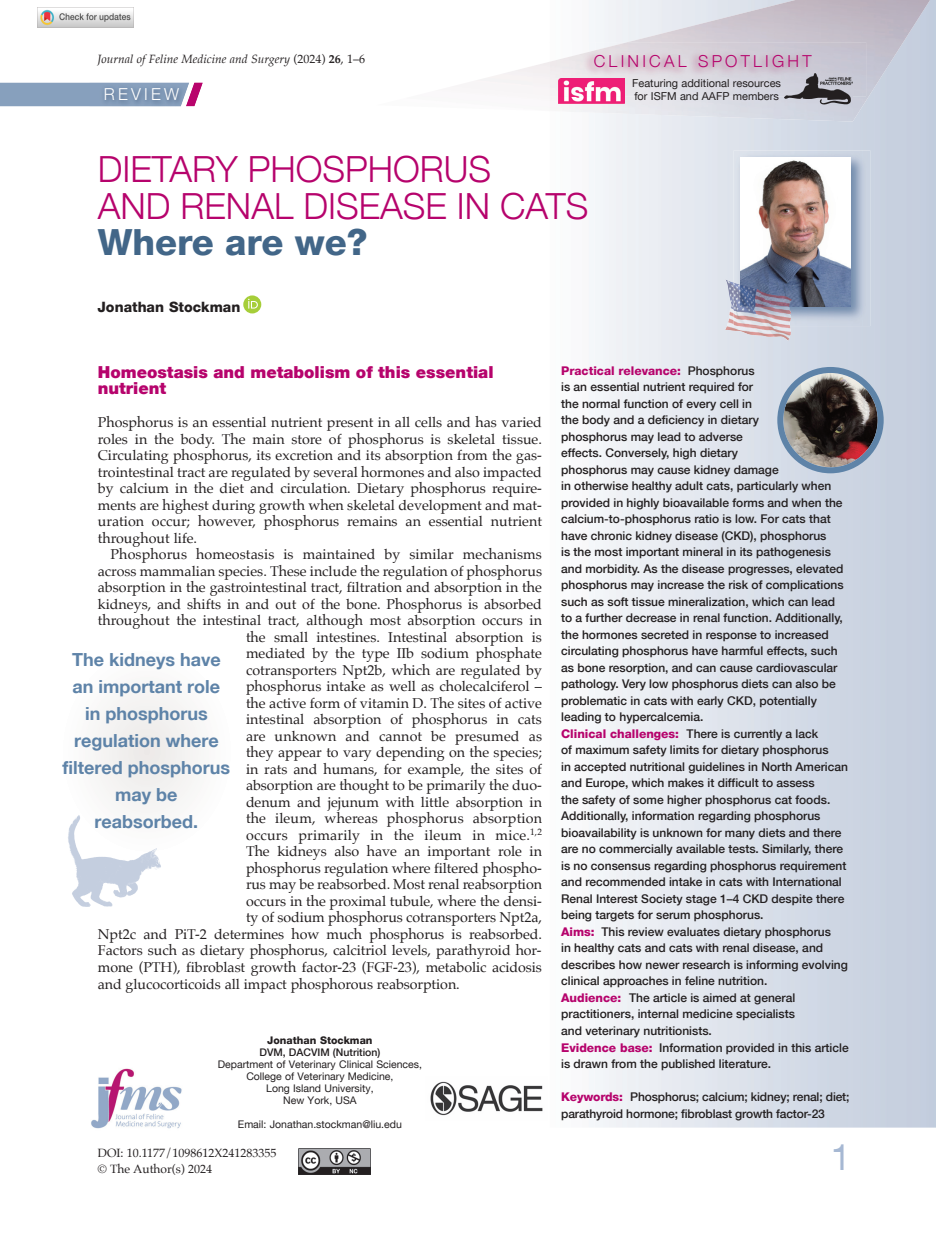
<style>
.page{position:relative;width:936px;height:1234px;background:#fff}
.page>*{position:absolute;margin:0;border:0;box-sizing:border-box;transform-origin:0 0}
.t1{font:300 36px/36px "Helvetica Neue CE";color:#b6036c}
.t2{font:800 36px "Helvetica Neue CE";color:#426688}
.t3{font:36px "Helvetica Neue CE";color:#a6b8d3}
.t4{font:700 18px/27px "Helvetica Neue CE";color:#5e83a8;text-align:center}
.t5{font:900 16.5px/16.5px "Helvetica Neue CE";color:#b6036c}
.t6{font:300 16.5px "Helvetica Neue";letter-spacing:.195em;color:#b6036c}
.t7{font:300 16.5px "Helvetica Neue";letter-spacing:.195em;color:#fff}
.t8{font:14.25px/16.5px "Palatino";color:#231f20;text-align:justify}
.t9{font:800 14.25px "Helvetica Neue CE";color:#231f20}
.t10{font:500 12px/16.5px "Helvetica Neue CE";color:#231f20}
.t11{font:12px/15.9px "Palatino";color:#231f20}
.t12{font:italic 12px "Palatino";color:#231f20}
.t13{font:10.95px/13.2px "Helvetica Neue CE";color:#231f20}
.t14{font:10.5px/12px "Helvetica Neue CE";color:#231f20;text-align:center}
.t15{font:500 10.5px "Helvetica Neue CE";color:#231f20}
.t16{font:800 10.5px "Helvetica Neue CE";color:#231f20}
.s1{font-style:normal}
.s2{font-weight:700;font-style:normal}
.s3{font-weight:800;color:#b6036c}
</style>
<div class="page">
<div style="left:95px;top:690px;width:104px;height:118px;background:#f4f3f2"></div>
<img style="left:91px;top:1068px;width:91px;height:61px">
<img style="left:430px;top:1081px;width:113px;height:35px">
<svg style="left:777px;top:367px;width:106px;height:106px;background:#737279"></svg>
<img style="left:733px;top:150px;width:137px;height:176px">
<img style="left:740px;top:157px;width:110px;height:149px">
<div style="left:0;top:83px;width:89px;height:23px;background:#87a0bd"></div>
<img style="left:89px;top:82px;width:114px;height:25px">
<img style="left:89px;top:83px;width:97px;height:23px">
<img style="left:186px;top:83px;width:17px;height:23px">
<img style="left:550px;top:0;width:383px;height:122px">
<img style="left:558px;top:96px;width:66px;height:7px">
<svg style="left:784px;top:96px;width:68px;height:8px"></svg>
<img style="left:550px;top:42px;width:316px;height:54px">
<img style="left:784px;top:74px;width:68px;height:22px">
<img style="left:68px;top:808px;width:98px;height:99px">
<img style="left:725px;top:279px;width:66px;height:61px">
<img style="left:733px;top:282px;width:58px;height:44px">
<img style="left:740px;top:284px;width:51px;height:22px">
<div style="left:243px;top:295px;width:18px;height:18px;background:#a6ce39;border-radius:50%"></div>
<svg style="left:248px;top:299px;width:10px;height:9px"></svg>
<img style="left:298px;top:1148px;width:73px;height:25px">
<img style="left:38px;top:7px;width:96px;height:20px">
<p class="t12" style="left:97px;top:53px;width:269px">Journal of Feline Medicine and Surgery <span class="s1">(2024)</span> <span class="s2">26</span><span class="s1">, 1–6</span></p>
<h3 class="t6" style="left:593px;top:51px;width:219px">CLINICAL SPOTLIGHT</h3>
<p class="t13" style="left:632px;top:77px;width:150px">Featuring additional resources for ISFM and AAFP members</p>
<h3 class="t7" style="left:104px;top:84px;width:77px">REVIEW</h3>
<h1 class="t1" style="left:98px;top:155px;width:492px">DIETARY PHOSPHORUS<br>AND RENAL DISEASE IN CATS</h1>
<h1 class="t2" style="left:98px;top:227px;width:271px">Where are we?</h1>
<p class="t9" style="left:97px;top:301px;width:144px">Jonathan Stockman</p>
<h3 class="t5" style="left:98px;top:365px;width:397px">Homeostasis and metabolism of this essential nutrient</h3>
<p class="t8" style="left:98px;top:415px;width:445px">Phosphorus is an essential nutrient present in all cells and has varied roles in the body. The main store of phosphorus is skeletal tissue.<br>Circulating phosphorus, its excretion and its absorption from the gas&shy;trointestinal tract are regulated by several hormones and also impacted by calcium in the diet and circulation. dietary phosphorus require&shy;ments are highest during growth when skeletal development and mat&shy;uration occur; however, phosphorus remains an essential nutrient throughout life.</p>
<p class="t8" style="left:111px;top:547px;width:433px">Phosphorus homeostasis is maintained by similar mechanisms</p>
<p class="t8" style="left:98px;top:563px;width:445px">across mammalian species. These include the regulation of phosphorus</p>
<p class="t8" style="left:98px;top:580px;width:445px">absorption in the gastrointestinal tract, filtration and absorption in the</p>
<p class="t8" style="left:98px;top:596px;width:445px">kidneys, and shifts in and out of the bone. Phosphorus is absorbed</p>
<p class="t8" style="left:98px;top:613px;width:445px">throughout the intestinal tract, although most absorption occurs in</p>
<p class="t8" style="left:246px;top:629px;width:297px">the small intestines. intestinal absorption is</p>
<p class="t8" style="left:246px;top:646px;width:297px">mediated by the type iib sodium phosphate</p>
<p class="t8" style="left:246px;top:662px;width:297px">cotransporters Npt2b, which are regulated by</p>
<p class="t8" style="left:246px;top:679px;width:297px">phosphorus intake as well as cholecalciferol –</p>
<p class="t8" style="left:246px;top:695px;width:297px">the active form of vitamin d. The sites of active</p>
<p class="t8" style="left:246px;top:712px;width:297px">intestinal absorption of phosphorus in cats</p>
<p class="t8" style="left:246px;top:728px;width:297px">are unknown and cannot be presumed as</p>
<p class="t8" style="left:246px;top:745px;width:297px">they appear to vary depending on the species;</p>
<p class="t8" style="left:246px;top:761px;width:297px">in rats and humans, for example, the sites of</p>
<p class="t8" style="left:246px;top:778px;width:297px">absorption are thought to be primarily the duo-</p>
<p class="t8" style="left:246px;top:794px;width:297px">denum and jejunum with little absorption in</p>
<p class="t8" style="left:246px;top:811px;width:297px">the ileum, whereas phosphorus absorption</p>
<p class="t8" style="left:246px;top:827px;width:297px">occurs primarily in the ileum in mice.<sup>1,2</sup></p>
<p class="t8" style="left:246px;top:844px;width:297px">The kidneys also have an important role in</p>
<p class="t8" style="left:246px;top:860px;width:297px">phosphorus regulation where filtered phospho-</p>
<p class="t8" style="left:246px;top:877px;width:297px">rus may be reabsorbed. Most renal reabsorption</p>
<p class="t8" style="left:246px;top:893px;width:297px">occurs in the proximal tubule, where the densi-</p>
<p class="t8" style="left:246px;top:910px;width:297px">ty of sodium phosphorus cotransporters Npt2a,</p>
<p class="t8" style="left:98px;top:926px;width:445px">Npt2c and PiT-2 determines how much phosphorus is reabsorbed.</p>
<p class="t8" style="left:98px;top:943px;width:445px">Factors such as dietary phosphorus, calcitriol levels, parathyroid hor-</p>
<p class="t8" style="left:98px;top:959px;width:445px">mone (PTH), fibroblast growth factor-23 (FGF-23), metabolic acidosis</p>
<p class="t8" style="left:98px;top:976px;width:363px">and glucocorticoids all impact phosphorous reabsorption.</p>
<h2 class="t4" style="left:63px;top:647px;width:169px">The kidneys have an important role<br>in phosphorus regulation where filtered phosphorus may be reabsorbed.</h2>
<p class="t16" style="left:267px;top:1036px;width:107px">Jonathan Stockman</p>
<p class="t15" style="left:259px;top:1048px;width:122px">DVM, DACVIM (Nutrition)</p>
<p class="t14" style="left:218px;top:1059px;width:206px">Department of Veterinary Clinical Sciences,<br>College of Veterinary Medicine,<br>Long Island University,<br>New York, USA</p>
<p class="t14" style="left:238px;top:1119px;width:165px">Email: Jonathan.stockman@liu.edu</p>
<p class="t11" style="left:98px;top:1145px;width:180px">doi: 10.1177/1098612X241283355 © The Author(s) 2024</p>
<p class="t10" style="left:561px;top:363px;width:289px"><span class="s3">Practical relevance:</span> Phosphorus<br>is an essential nutrient required for<br>the normal function of every cell in<br>the body and a deficiency in dietary<br>phosphorus may lead to adverse<br>effects. Conversely, high dietary<br>phosphorus may cause kidney damage<br>in otherwise healthy adult cats, particularly when provided in highly bioavailable forms and when the calcium-to-phosphorus ratio is low. For cats that have chronic kidney disease (CKD), phosphorus<br>is the most important mineral in its pathogenesis and morbidity. As the disease progresses, elevated phosphorus may increase the risk of complications such as soft tissue mineralization, which can lead to a further decrease in renal function. Additionally, the hormones secreted in response to increased circulating phosphorus have harmful effects, such as bone resorption, and can cause cardiovascular pathology. Very low phosphorus diets can also be problematic in cats with early CKD, potentially leading to hypercalcemia.<br><span class="s3">Clinical challenges:</span> There is currently a lack<br>of maximum safety limits for dietary phosphorus<br>in accepted nutritional guidelines in North American and Europe, which makes it difficult to assess<br>the safety of some higher phosphorus cat foods.<br>Additionally, information regarding phosphorus bioavailability is unknown for many diets and there are no commercially available tests. Similarly, there is no consensus regarding phosphorus requirement and recommended intake in cats with International Renal Interest Society stage 1–4 CKD despite there being targets for serum phosphorus.<br><span class="s3">Aims:</span> This review evaluates dietary phosphorus<br>in healthy cats and cats with renal disease, and describes how newer research is informing evolving clinical approaches in feline nutrition.<br><span class="s3">Audience:</span> The article is aimed at general practitioners, internal medicine specialists<br>and veterinary nutritionists.<br><span class="s3">Evidence base:</span> Information provided in this article is drawn from the published literature.</p>
<p class="t10" style="left:561px;top:1089px;width:290px"><span class="s3">Keywords:</span> Phosphorus; calcium; kidney; renal; diet; parathyroid hormone; fibroblast growth factor-23</p>
<h1 class="t3" style="left:830px;top:1142px;width:22px">1</h1>
</div>
